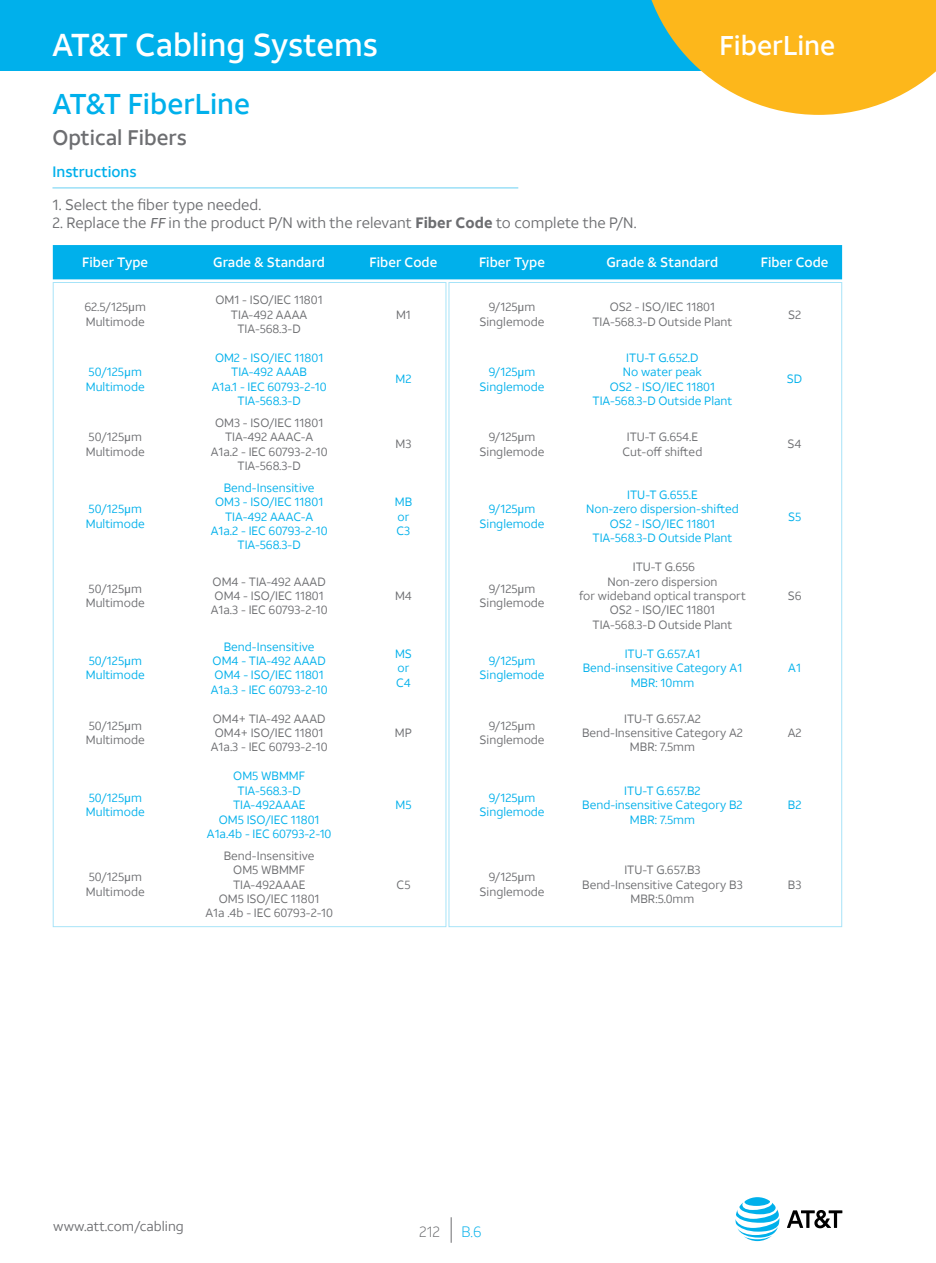
<style>
.page{position:relative;width:936px;height:1263px;background:#fff}
.page>*{position:absolute;margin:0;border:0;box-sizing:border-box;transform-origin:0 0}
.t1{font:500 31.5px "ATT Aleck Sans";color:#fff}
.t2{font:500 28.5px "ATT Aleck Sans";color:#00b0eb}
.t3{font:500 27px "ATT Aleck Sans";color:#fff}
.t4{font:500 21px "ATT Aleck Sans";color:#6d6e71}
.t5{font:15px "ATT Aleck Sans";color:#6d6e71}
.t6{font:500 15px "ATT Aleck Sans";color:#00b0eb}
.t7{font:300 15px "ATT Aleck Sans";color:#6d6e71}
.t8{font:300 15px "ATT Aleck Sans";color:#00b0eb}
.t9{font:500 13.5px "ATT Aleck Sans";color:#fff}
.t10{font:13.5px "ATT Aleck Sans";color:#6d6e71}
.t11{font:12px/14.4px "ATT Aleck Sans";color:#6d6e71;text-align:center}
.t12{font:12px/14.4px "ATT Aleck Sans";color:#00b0eb;text-align:center}
.s1{font-family:"Clearview ATT";font-style:italic}
.s2{font-weight:700}
.s3{font-family:"Clearview ATT"}
</style>
<div class="page">
<svg style="left:451px;top:1217px;width:1px;height:26px"></svg>
<div style="left:0;top:0;width:733px;height:71px;background:#00b0eb"></div>
<hr style="left:935px;top:0;width:1px;height:71px;background:#00b0eb">
<svg style="left:651px;top:0;width:284px;height:115px"></svg>
<svg style="left:787px;top:1210px;width:55px;height:18px"></svg>
<svg style="left:735px;top:1197px;width:44px;height:44px"></svg>
<hr style="left:52px;top:188px;width:466px;height:1px;background:#00b0eb">
<div style="left:53px;top:245px;width:789px;height:34px;background:#00b0eb"></div>
<h1 class="t1" style="left:52px;top:25px;width:327px">AT&amp;T Cabling Systems</h1>
<h3 class="t3" style="left:719px;top:29px;width:117px">FiberLine</h3>
<h2 class="t2" style="left:52px;top:86px;width:199px">AT&amp;T FiberLine</h2>
<h3 class="t4" style="left:52px;top:125px;width:136px">Optical Fibers</h3>
<p class="t6" style="left:52px;top:162px;width:86px">Instructions</p>
<p class="t5" style="left:52px;top:195px;width:210px">1. Select the fiber type needed.</p>
<p class="t5" style="left:52px;top:213px;width:585px">2. Replace the <span class="s1">FF</span> in the product P/N with the relevant <span class="s2">Fiber Code</span> to complete the P/N.</p>
<p class="t9" style="left:82px;top:254px;width:67px">Fiber Type</p>
<p class="t9" style="left:213px;top:254px;width:113px">Grade &amp; Standard</p>
<p class="t9" style="left:369px;top:254px;width:69px">Fiber Code</p>
<p class="t9" style="left:479px;top:254px;width:67px">Fiber Type</p>
<p class="t9" style="left:606px;top:254px;width:113px">Grade &amp; Standard</p>
<p class="t9" style="left:760px;top:254px;width:69px">Fiber Code</p>
<p class="t11" style="left:84px;top:300px;width:63px;text-align:left">62.5/125<span class="s3">µ</span>m<br>Multimode</p>
<p class="t11" style="left:215px;top:293px;width:109px">OM1 - ISO/IEC 11801<br>TIA-492 AAAA<br>TIA-568.3-D</p>
<p class="t11" style="left:396px;top:307px;width:16px">M1</p>
<p class="t11" style="left:479px;top:300px;width:66px">9/125<span class="s3">µ</span>m<br>Singlemode</p>
<p class="t11" style="left:592px;top:300px;width:141px">OS2 - ISO/IEC 11801<br>TIA-568.3-D Outside Plant</p>
<p class="t11" style="left:788px;top:307px;width:15px">S2</p>
<p class="t12" style="left:86px;top:365px;width:60px;text-align:left">50/125<span class="s3">µ</span>m<br>Multimode</p>
<p class="t11" style="left:86px;top:430px;width:60px;text-align:left">50/125<span class="s3">µ</span>m<br>Multimode</p>
<p class="t12" style="left:86px;top:502px;width:60px;text-align:left">50/125<span class="s3">µ</span>m<br>Multimode</p>
<p class="t12" style="left:212px;top:350px;width:116px">OM2 - ISO/IEC 11801<br>TIA-492 AAAB<br>A1a.1 - IEC 60793-2-10<br>TIA-568.3-D</p>
<p class="t11" style="left:211px;top:415px;width:118px">OM3 - ISO/IEC 11801<br>TIA-492 AAAC-A<br>A1a.2 - IEC 60793-2-10<br>TIA-568.3-D</p>
<p class="t12" style="left:211px;top:480px;width:118px">Bend-Insensitive<br>OM3 - ISO/IEC 11801<br>TIA-492 AAAC-A<br>A1a.2 - IEC 60793-2-10<br>TIA-568.3-D</p>
<p class="t11" style="left:86px;top:581px;width:60px;text-align:left">50/125<span class="s3">µ</span>m<br>Multimode</p>
<p class="t11" style="left:211px;top:574px;width:118px">OM4 - TIA-492 AAAD<br>OM4 - ISO/IEC 11801<br>A1a.3 - IEC 60793-2-10</p>
<p class="t12" style="left:395px;top:372px;width:17px">M2</p>
<p class="t12" style="left:479px;top:365px;width:66px">9/125<span class="s3">µ</span>m<br>Singlemode</p>
<p class="t12" style="left:592px;top:350px;width:141px">ITU-T G.652.D<br>No water peak<br>OS2 - ISO/IEC 11801<br>TIA-568.3-D Outside Plant</p>
<p class="t12" style="left:786px;top:372px;width:17px">SD</p>
<p class="t11" style="left:395px;top:437px;width:17px">M3</p>
<p class="t11" style="left:479px;top:430px;width:66px">9/125<span class="s3">µ</span>m<br>Singlemode</p>
<p class="t11" style="left:622px;top:430px;width:81px">ITU-T G.654.E<br>Cut-off shifted</p>
<p class="t11" style="left:787px;top:437px;width:16px">S4</p>
<p class="t12" style="left:395px;top:495px;width:19px;text-align:left">MB or<br>C3</p>
<p class="t12" style="left:479px;top:502px;width:66px">9/125<span class="s3">µ</span>m<br>Singlemode</p>
<p class="t11" style="left:395px;top:588px;width:18px">M4</p>
<p class="t11" style="left:479px;top:581px;width:66px">9/125<span class="s3">µ</span>m<br>Singlemode</p>
<p class="t12" style="left:586px;top:487px;width:154px">ITU-T G.655.E<br>Non-zero dispersion-shifted<br>OS2 - ISO/IEC 11801<br>TIA-568.3-D Outside Plant</p>
<p class="t11" style="left:579px;top:560px;width:168px">ITU-T G.656<br>Non-zero dispersion<br>for wideband optical transport<br>OS2 - ISO/IEC 11801<br>TIA-568.3-D Outside Plant</p>
<p class="t12" style="left:788px;top:509px;width:15px">S5</p>
<p class="t11" style="left:787px;top:588px;width:15px">S6</p>
<p class="t12" style="left:86px;top:653px;width:60px;text-align:left">50/125<span class="s3">µ</span>m<br>Multimode</p>
<p class="t12" style="left:211px;top:639px;width:118px">Bend-Insensitive<br>OM4 - TIA-492 AAAD<br>OM4 - ISO/IEC 11801<br>A1a.3 - IEC 60793-2-10</p>
<p class="t12" style="left:395px;top:646px;width:18px;text-align:left">MS or<br>C4</p>
<p class="t12" style="left:479px;top:653px;width:66px">9/125<span class="s3">µ</span>m<br>Singlemode</p>
<p class="t12" style="left:582px;top:646px;width:161px">ITU-T G.657.A1<br>Bend-insensitive Category A1<br>MBR: 10mm</p>
<p class="t11" style="left:86px;top:718px;width:60px;text-align:left">50/125<span class="s3">µ</span>m<br>Multimode</p>
<p class="t11" style="left:211px;top:711px;width:118px">OM4+ TIA-492 AAAD<br>OM4+ ISO/IEC 11801<br>A1a.3 - IEC 60793-2-10</p>
<p class="t12" style="left:86px;top:791px;width:60px;text-align:left">50/125<span class="s3">µ</span>m<br>Multimode</p>
<p class="t11" style="left:86px;top:870px;width:60px;text-align:left">50/125<span class="s3">µ</span>m<br>Multimode</p>
<p class="t12" style="left:207px;top:769px;width:126px">OM5 WBMMF<br>TIA-568.3-D<br>TIA-492AAAE<br>OM5 ISO/IEC 11801<br>A1a.4b - IEC 60793-2-10</p>
<p class="t11" style="left:205px;top:848px;width:129px">Bend-Insensitive<br>OM5 WBMMF<br>TIA-492AAAE<br>OM5 ISO/IEC 11801<br>A1a .4b - IEC 60793-2-10</p>
<p class="t11" style="left:395px;top:726px;width:19px">MP</p>
<p class="t11" style="left:479px;top:718px;width:66px">9/125<span class="s3">µ</span>m<br>Singlemode</p>
<p class="t11" style="left:582px;top:711px;width:162px">ITU-T G.657.A2<br>Bend-Insensitive Category A2<br>MBR: 7.5mm</p>
<p class="t12" style="left:395px;top:798px;width:17px">M5</p>
<p class="t12" style="left:479px;top:791px;width:66px">9/125<span class="s3">µ</span>m<br>Singlemode</p>
<p class="t12" style="left:582px;top:783px;width:162px">ITU-T G.657.B2<br>Bend-insensitive Category B2<br>MBR: 7.5mm</p>
<p class="t11" style="left:396px;top:877px;width:15px">C5</p>
<p class="t11" style="left:479px;top:870px;width:66px">9/125<span class="s3">µ</span>m<br>Singlemode</p>
<p class="t11" style="left:582px;top:863px;width:162px">ITU-T G.657.B3<br>Bend-Insensitive Category B3<br>MBR:5.0mm</p>
<p class="t12" style="left:788px;top:661px;width:14px">A1</p>
<p class="t11" style="left:787px;top:726px;width:15px">A2</p>
<p class="t12" style="left:787px;top:798px;width:15px">B2</p>
<p class="t11" style="left:787px;top:877px;width:15px">B3</p>
<p class="t10" style="left:53px;top:1218px;width:132px">www.att.com/cabling</p>
<p class="t8" style="left:461px;top:1223px;width:21px">B.6</p>
<p class="t7" style="left:419px;top:1223px;width:23px">212</p>
</div>
